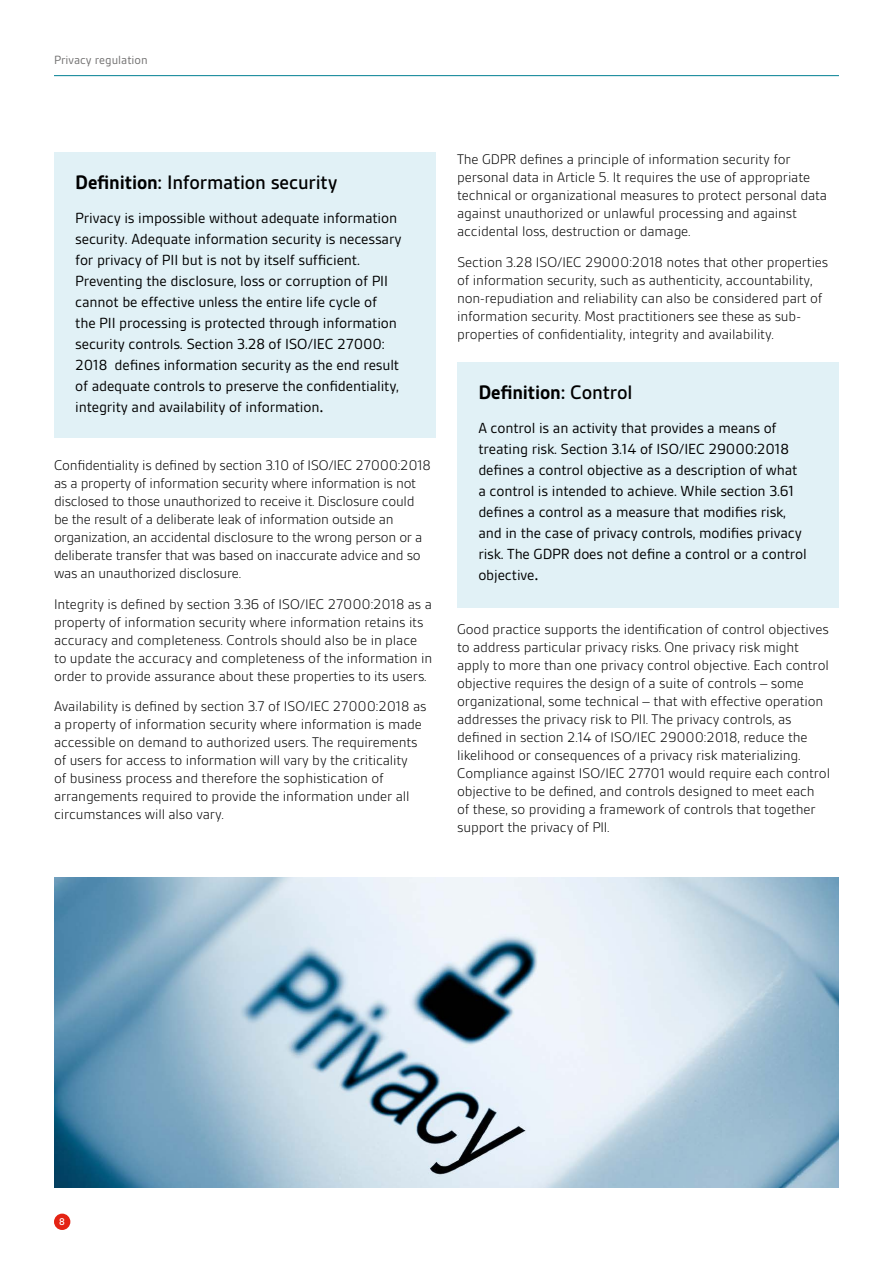
<style>
.page{position:relative;width:893px;height:1263px;background:#fff}
.page>*{position:absolute;margin:0;border:0;box-sizing:border-box;transform-origin:0 0}
.t1{font:500 21px "BSI Gesta";letter-spacing:-.01em;color:#000}
.t2{font:700 21px "BSI Gesta";letter-spacing:-.01em;color:#000}
.t3{font:15.75px/21px "BSI Gesta";letter-spacing:-.01em;color:#000}
.t4{font:300 15px/18px "BSI Gesta";letter-spacing:-.01em;color:#000}
.t5{font:12.75px "BSI Gesta";color:#706f6f}
.t6{font:500 10.5px "BSI Gesta";color:#fff}
.s1{font-weight:700}
.s2{font-family:"Minion Pro";font-size:18px}
.s3{font-weight:500}
</style>
<div class="page">
<hr style="left:54px;top:75px;width:785px;height:1px;background:#007f92">
<div style="left:54px;top:1213px;width:16px;height:17px;background:#e42313;border-radius:50%"></div>
<div style="left:54px;top:152px;width:382px;height:285px;background:#e1f1f6"></div>
<div style="left:457px;top:362px;width:382px;height:246px;background:#e1f1f6"></div>
<img style="left:54px;top:877px;width:785px;height:311px">
<p class="t5" style="left:54px;top:53px;width:95px">Privacy regulation</p>
<h1 class="t1" style="left:75px;top:171px;width:264px"><span class="s1">Definition:</span> Information security</h1>
<p class="t3" style="left:75px;top:207px;width:328px">Privacy is impossible without adequate information security. Adequate information security is necessary for privacy of PII but is not by itself sufficient.<br>Preventing the disclosure, loss or corruption of PII cannot be effective unless the entire life cycle of<br>the PII processing is protected through information security controls. Section 3.28 of ISO/IEC 27000:<br>2018 defines information security as the end result of adequate controls to preserve the confidentiality, integrity and availability of information<span class="s2">.</span></p>
<p class="t4" style="left:54px;top:456px;width:378px">Confidentiality is defined by section 3.10 of ISO/IEC 27000:2018 as a property of information security where information is not disclosed to those unauthorized to receive it. Disclosure could be the result of a deliberate leak of information outside an organization, an accidental disclosure to the wrong person or a deliberate transfer that was based on inaccurate advice and so was an unauthorized disclosure.</p>
<p class="t4" style="left:54px;top:595px;width:380px">Integrity is defined by section 3.36 of ISO/IEC 27000:2018 as a property of information security where information retains its accuracy and completeness. Controls should also be in place to update the accuracy and completeness of the information in order to provide assurance about these properties to its users.</p>
<p class="t4" style="left:54px;top:698px;width:374px">Availability is defined by section 3.7 of ISO/IEC 27000:2018 as a property of information security where information is made accessible on demand to authorized users. The requirements of users for access to information will vary by the criticality<br>of business process and therefore the sophistication of arrangements required to provide the information under all circumstances will also vary.</p>
<p class="t4" style="left:457px;top:150px;width:371px">The GDPR defines a principle of information security for personal data in Article 5. It requires the use of appropriate technical or organizational measures to protect personal data against unauthorized or unlawful processing and against accidental loss, destruction or damage.</p>
<p class="t4" style="left:457px;top:253px;width:373px">Section 3.28 ISO/IEC 29000:2018 notes that other properties of information security, such as authenticity, accountability, non-repudiation and reliability can also be considered part of information security. Most practitioners see these as sub&shy;properties of confidentiality, integrity and availability.</p>
<h1 class="t2" style="left:478px;top:381px;width:155px">Definition: <span class="s3">Control</span></h1>
<p class="t3" style="left:478px;top:417px;width:330px">A control is an activity that provides a means of treating risk. Section 3.14 of ISO/IEC 29000:2018 defines a control objective as a description of what a control is intended to achieve. While section 3.61 defines a control as a measure that modifies risk, and in the case of privacy controls, modifies privacy risk. The GDPR does not define a control or a control objective<span class="s2">.</span></p>
<p class="t4" style="left:457px;top:621px;width:374px">Good practice supports the identification of control objectives to address particular privacy risks. One privacy risk might apply to more than one privacy control objective. Each control objective requires the design of a suite of controls – some organizational, some technical – that with effective operation addresses the privacy risk to PII. The privacy controls, as defined in section 2.14 of ISO/IEC 29000:2018, reduce the likelihood or consequences of a privacy risk materializing.<br>Compliance against ISO/IEC 27701 would require each control objective to be defined, and controls designed to meet each of these, so providing a framework of controls that together support the privacy of PII.</p>
<p class="t6" style="left:59px;top:1216px;width:7px">8</p>
</div>
